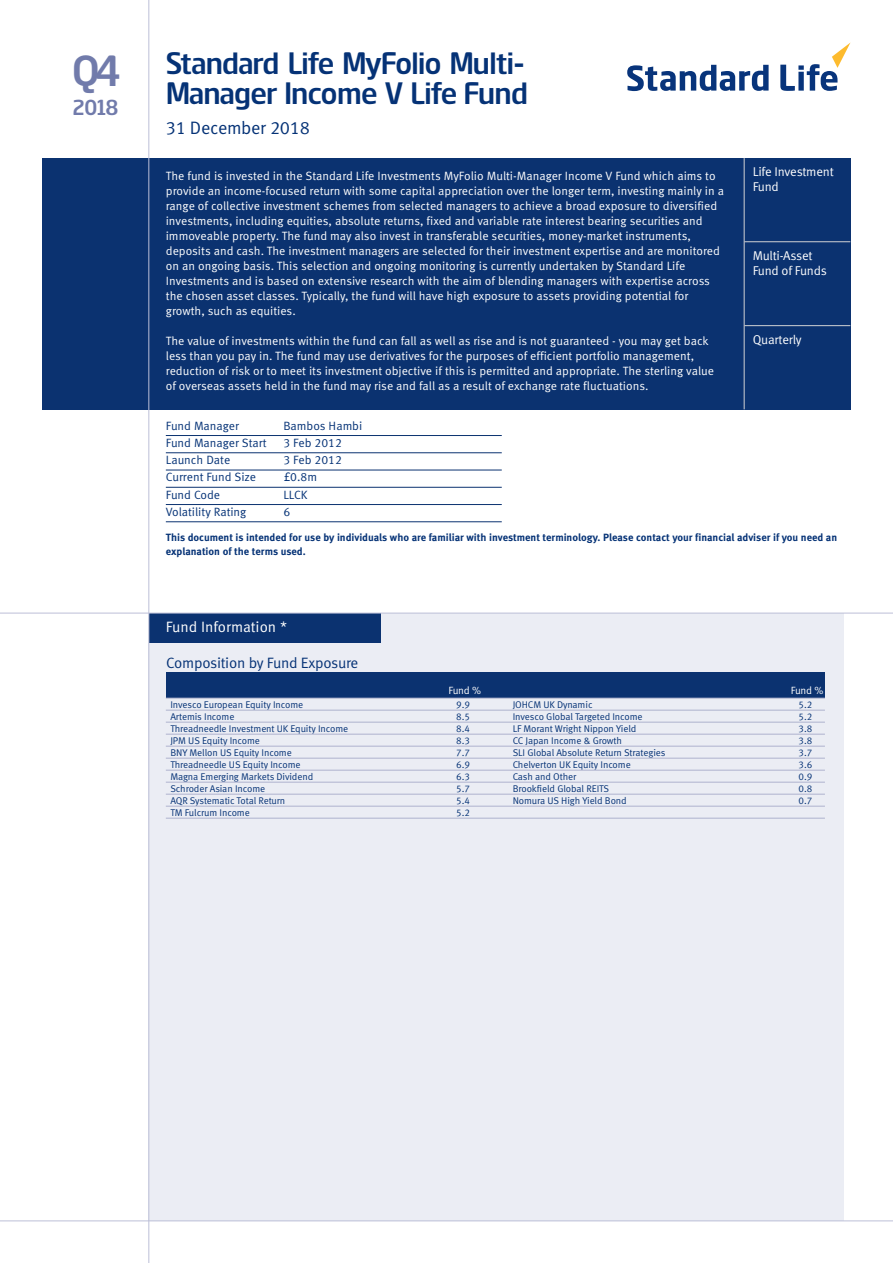
<style>
.page{position:relative;width:893px;height:1263px;background:#fff}
.page>*{position:absolute;margin:0;border:0;box-sizing:border-box;transform-origin:0 0}
.t1{font:42px "Standard Life";color:#717bab}
.t2{font:30px/30px "Standard Life";letter-spacing:-.02em;color:#053276}
.t3{font:21px "Standard Life";color:#717bab}
.t4{font:18px "Meta Standard Life Pro TF Norm";letter-spacing:-.015em;color:#053276}
.t5{font:15px "Meta Standard Life Pro TF Norm";letter-spacing:-.02em;color:#053276}
.t6{font:15px "Meta Standard Life Pro TF Norm";color:#fff}
.t7{font:12.75px/15px "Meta Standard Life Pro TF Norm";letter-spacing:-.015em;color:#fff}
.t8{font:12px/15px "Meta Standard Life Pro TF Norm";color:#fff}
.t9{font:12px "Meta Standard Life Pro TF Norm";color:#053276}
.t10{font:700 10.5px/13.5px "Meta Standard Life Pro TF";color:#053276}
.t11{font:10.5px "Meta Standard Life Pro TF Norm";letter-spacing:-.025em;color:#fff}
.t12{font:9.75px "Meta Standard Life Pro TF Norm";letter-spacing:-.01em;color:#053276}
</style>
<div class="page">
<div style="left:149px;top:613px;width:695px;height:608px;background:#ebedf4"></div>
<div style="left:149px;top:613px;width:232px;height:30px;background:#0b3270"></div>
<div style="left:744px;top:242px;width:106px;height:83px;background:#0b3270"></div>
<div style="left:744px;top:158px;width:106px;height:84px;background:#0b3270"></div>
<div style="left:43px;top:158px;width:701px;height:251px;background:#0b3270"></div>
<div style="left:744px;top:326px;width:106px;height:83px;background:#0b3270"></div>
<hr style="left:744px;top:241px;width:106px;height:1px;background:#d1d2d4">
<hr style="left:744px;top:325px;width:106px;height:1px;background:#d1d2d4">
<hr style="left:744px;top:158px;width:1px;height:251px;background:#d1d2d4">
<hr style="left:166px;top:435px;width:336px;height:1px;background:#0b3270">
<hr style="left:166px;top:452px;width:336px;height:1px;background:#0b3270">
<hr style="left:166px;top:470px;width:336px;height:1px;background:#0b3270">
<hr style="left:166px;top:487px;width:336px;height:1px;background:#0b3270">
<hr style="left:166px;top:504px;width:336px;height:1px;background:#0b3270">
<hr style="left:166px;top:521px;width:336px;height:1px;background:#0b3270">
<svg style="left:627px;top:65px;width:142px;height:26px"></svg>
<svg style="left:780px;top:43px;width:70px;height:48px"></svg>
<hr style="left:0;top:1220px;width:893px;height:1px;background:#bcbfd7">
<hr style="left:0;top:613px;width:893px;height:1px;background:#bcbfd7">
<hr style="left:148px;top:0;width:1px;height:1263px;background:#bcbfd7">
<div style="left:166px;top:673px;width:255px;height:25px;background:#0b3270"></div>
<div style="left:421px;top:673px;width:62px;height:25px;background:#0b3270"></div>
<div style="left:483px;top:673px;width:25px;height:25px;background:#0b3270"></div>
<div style="left:508px;top:673px;width:256px;height:25px;background:#0b3270"></div>
<div style="left:764px;top:673px;width:61px;height:25px;background:#0b3270"></div>
<hr style="left:166px;top:698px;width:659px;height:1px;background:#aeb2ce">
<hr style="left:166px;top:710px;width:659px;height:1px;background:#aeb2ce">
<hr style="left:166px;top:722px;width:659px;height:1px;background:#aeb2ce">
<hr style="left:166px;top:734px;width:659px;height:1px;background:#aeb2ce">
<hr style="left:166px;top:746px;width:659px;height:1px;background:#aeb2ce">
<hr style="left:166px;top:758px;width:659px;height:1px;background:#aeb2ce">
<hr style="left:166px;top:770px;width:659px;height:1px;background:#aeb2ce">
<hr style="left:166px;top:782px;width:659px;height:1px;background:#aeb2ce">
<hr style="left:166px;top:794px;width:659px;height:1px;background:#aeb2ce">
<hr style="left:166px;top:806px;width:659px;height:1px;background:#aeb2ce">
<hr style="left:166px;top:818px;width:659px;height:1px;background:#aeb2ce">
<h1 class="t1" style="left:72px;top:56px;width:49px">Q4</h1>
<h3 class="t3" style="left:73px;top:100px;width:47px">2018</h3>
<h2 class="t2" style="left:166px;top:51px;width:363px">Standard Life MyFolio Multi-<br>Manager Income V Life Fund</h2>
<h3 class="t4" style="left:166px;top:121px;width:146px">31 December 2018</h3>
<p class="t7" style="left:753px;top:165px;width:83px">Life Investment<br>Fund</p>
<p class="t8" style="left:166px;top:169px;width:560px">The fund is invested in the Standard Life Investments MyFolio Multi-Manager Income V Fund which aims to provide an income-focused return with some capital appreciation over the longer term, investing mainly in a range of collective investment schemes from selected managers to achieve a broad exposure to diversified investments, including equities, absolute returns, fixed and variable rate interest bearing securities and immoveable property. The fund may also invest in transferable securities, money-market instruments, deposits and cash. The investment managers are selected for their investment expertise and are monitored on an ongoing basis. This selection and ongoing monitoring is currently undertaken by Standard Life Investments and is based on extensive research with the aim of blending managers with expertise across the chosen asset classes. Typically, the fund will have high exposure to assets providing potential for growth, such as equities.</p>
<p class="t8" style="left:166px;top:334px;width:550px">The value of investments within the fund can fall as well as rise and is not guaranteed - you may get back less than you pay in. The fund may use derivatives for the purposes of efficient portfolio management, reduction of risk or to meet its investment objective if this is permitted and appropriate. The sterling value of overseas assets held in the fund may rise and fall as a result of exchange rate fluctuations.</p>
<p class="t7" style="left:753px;top:333px;width:51px">Quarterly</p>
<p class="t7" style="left:753px;top:249px;width:76px">Multi-Asset<br>Fund of Funds</p>
<p class="t9" style="left:166px;top:421px;width:75px">Fund Manager</p>
<p class="t9" style="left:283px;top:421px;width:80px">Bambos Hambi</p>
<p class="t9" style="left:166px;top:438px;width:102px">Fund Manager Start</p>
<p class="t9" style="left:283px;top:438px;width:60px">3 Feb 2012</p>
<p class="t9" style="left:166px;top:455px;width:66px">Launch Date</p>
<p class="t9" style="left:283px;top:455px;width:60px">3 Feb 2012</p>
<p class="t9" style="left:166px;top:473px;width:92px">Current Fund Size</p>
<p class="t9" style="left:283px;top:473px;width:35px">£0.8m</p>
<p class="t9" style="left:166px;top:490px;width:56px">Fund Code</p>
<p class="t9" style="left:283px;top:490px;width:26px">LLCK</p>
<p class="t9" style="left:166px;top:507px;width:82px">Volatility Rating</p>
<p class="t9" style="left:283px;top:507px;width:8px">6</p>
<p class="t10" style="left:166px;top:531px;width:673px">This document is intended for use by individuals who are familiar with investment terminology. Please contact your financial adviser if you need an explanation of the terms used.</p>
<p class="t6" style="left:166px;top:621px;width:123px">Fund Information *</p>
<p class="t5" style="left:166px;top:657px;width:194px">Composition by Fund Exposure</p>
<p class="t11" style="left:448px;top:686px;width:34px">Fund %</p>
<p class="t11" style="left:791px;top:686px;width:34px">Fund %</p>
<p class="t12" style="left:170px;top:701px;width:134px">Invesco European Equity Income</p>
<p class="t12" style="left:456px;top:701px;width:15px">9.9</p>
<p class="t12" style="left:513px;top:701px;width:81px">JOHCM UK Dynamic</p>
<p class="t12" style="left:799px;top:701px;width:15px">5.2</p>
<p class="t12" style="left:170px;top:713px;width:66px">Artemis Income</p>
<p class="t12" style="left:456px;top:713px;width:15px">8.5</p>
<p class="t12" style="left:513px;top:713px;width:132px">Invesco Global Targeted Income</p>
<p class="t12" style="left:799px;top:713px;width:15px">5.2</p>
<p class="t12" style="left:170px;top:725px;width:180px">Threadneedle Investment UK Equity Income</p>
<p class="t12" style="left:456px;top:725px;width:15px">8.4</p>
<p class="t12" style="left:513px;top:725px;width:125px">LF Morant Wright Nippon Yield</p>
<p class="t12" style="left:799px;top:725px;width:15px">3.8</p>
<p class="t12" style="left:170px;top:737px;width:91px">JPM US Equity Income</p>
<p class="t12" style="left:456px;top:737px;width:15px">8.3</p>
<p class="t12" style="left:513px;top:737px;width:111px">CC Japan Income &amp; Growth</p>
<p class="t12" style="left:799px;top:737px;width:15px">3.8</p>
<p class="t12" style="left:170px;top:749px;width:123px">BNY Mellon US Equity Income</p>
<p class="t12" style="left:456px;top:749px;width:15px">7.7</p>
<p class="t12" style="left:513px;top:749px;width:154px">SLI Global Absolute Return Strategies</p>
<p class="t12" style="left:799px;top:749px;width:15px">3.7</p>
<p class="t12" style="left:170px;top:761px;width:132px">Threadneedle US Equity Income</p>
<p class="t12" style="left:456px;top:761px;width:15px">6.9</p>
<p class="t12" style="left:513px;top:761px;width:120px">Chelverton UK Equity Income</p>
<p class="t12" style="left:799px;top:761px;width:15px">3.6</p>
<p class="t12" style="left:170px;top:773px;width:144px">Magna Emerging Markets Dividend</p>
<p class="t12" style="left:456px;top:773px;width:15px">6.3</p>
<p class="t12" style="left:513px;top:773px;width:65px">Cash and Other</p>
<p class="t12" style="left:799px;top:773px;width:15px">0.9</p>
<p class="t12" style="left:170px;top:785px;width:96px">Schroder Asian Income</p>
<p class="t12" style="left:456px;top:785px;width:15px">5.7</p>
<p class="t12" style="left:513px;top:785px;width:98px">Brookfield Global REITS</p>
<p class="t12" style="left:799px;top:785px;width:15px">0.8</p>
<p class="t12" style="left:170px;top:797px;width:116px">AQR Systematic Total Return</p>
<p class="t12" style="left:456px;top:797px;width:15px">5.4</p>
<p class="t12" style="left:513px;top:797px;width:116px">Nomura US High Yield Bond</p>
<p class="t12" style="left:799px;top:797px;width:15px">0.7</p>
<p class="t12" style="left:170px;top:809px;width:81px">TM Fulcrum Income</p>
<p class="t12" style="left:456px;top:809px;width:15px">5.2</p>
</div>
